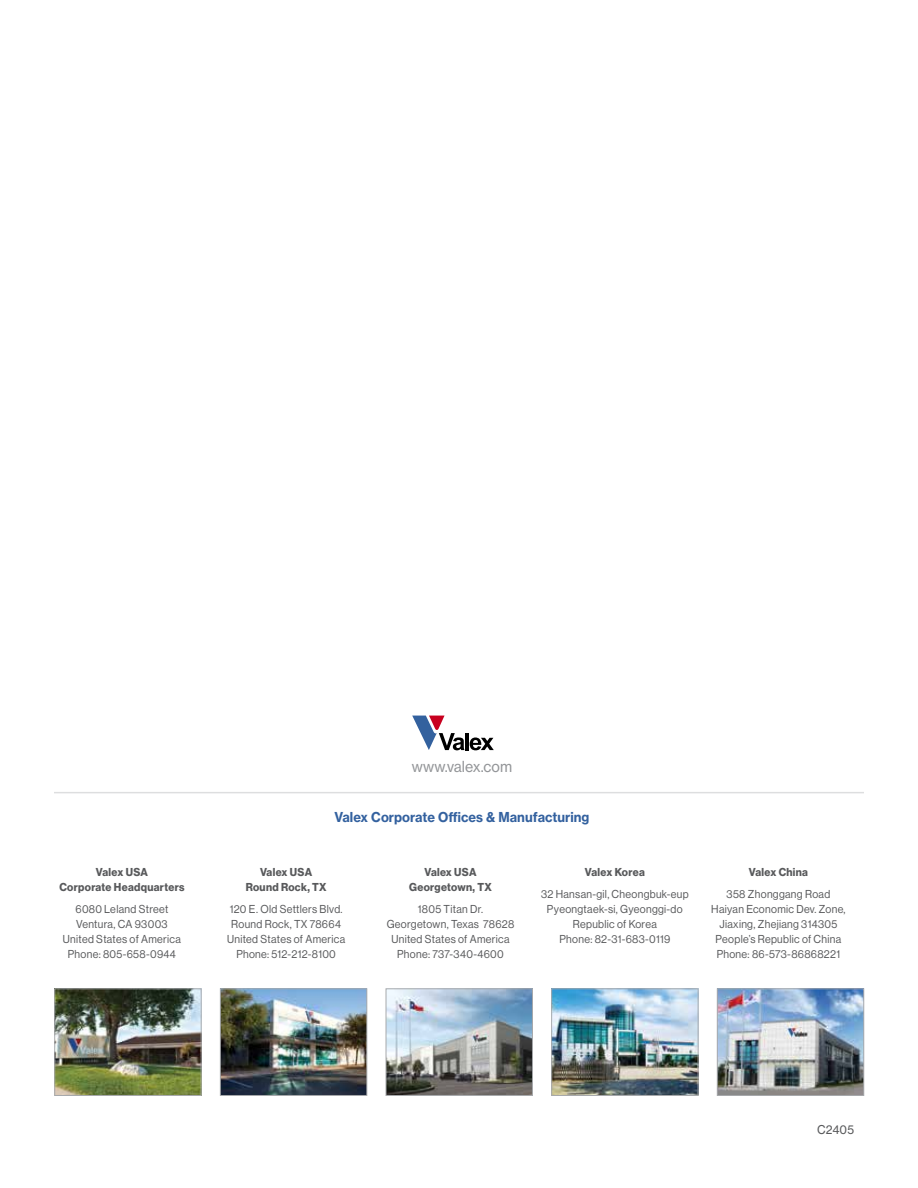
<style>
.page{position:relative;width:918px;height:1188px;background:#fff}
.page>*{position:absolute;margin:0;border:0;box-sizing:border-box;transform-origin:0 0}
.t1{font:15px "N Haas Grotesk TX Std 55 Rg";color:#939598;scale:.95 1}
.t2{font:13.5px "N Haas Grotesk TX Std 75 Bd";color:#33619f;scale:.95 1}
.t3{font:12px "N Haas Grotesk TX Std 55 Rg";letter-spacing:.01em;color:#58595b;scale:.95 1}
.t4{font:11.25px/15px "N Haas Grotesk DS Pro 55 Rg";letter-spacing:.03em;color:#58595b;text-align:center;scale:.95 1}
.t5{font:11.25px/15px "N Haas Grotesk DS Pro 75 Bd";letter-spacing:.03em;color:#58595b;text-align:center;scale:.95 1}
</style>
<div class="page">
<hr style="left:54px;top:792px;width:810px;height:1px;background:#bcbec0">
<svg style="left:412px;top:716px;width:82px;height:34px"></svg>
<img style="left:56px;top:990px;width:144px;height:104px">
<div style="left:54px;top:988px;width:148px;height:108px;border:1px solid #a7a9ac"></div>
<img style="left:222px;top:990px;width:143px;height:104px">
<div style="left:220px;top:988px;width:147px;height:108px;border:1px solid #a7a9ac"></div>
<img style="left:388px;top:990px;width:143px;height:104px">
<div style="left:386px;top:988px;width:147px;height:108px;border:1px solid #a7a9ac"></div>
<img style="left:553px;top:990px;width:143px;height:104px">
<div style="left:551px;top:988px;width:147px;height:108px;border:1px solid #a7a9ac"></div>
<img style="left:719px;top:990px;width:143px;height:104px">
<div style="left:717px;top:988px;width:147px;height:108px;border:1px solid #a7a9ac"></div>
<p class="t5" style="left:59px;top:865px;width:133px">Valex USA<br>Corporate Headquarters</p>
<p class="t4" style="left:63px;top:901px;width:126px">6080 Leland Street<br>Ventura, CA 93003<br>United States of America<br>Phone: 805-658-0944</p>
<h1 class="t1" style="left:412px;top:757px;width:107px">www.valex.com</h1>
<p class="t2" style="left:335px;top:809px;width:270px">Valex Corporate Offices &amp; Manufacturing</p>
<p class="t5" style="left:246px;top:865px;width:87px">Valex USA<br>Round Rock, TX</p>
<p class="t4" style="left:227px;top:901px;width:126px">120 E. Old Settlers Blvd.<br>Round Rock, TX 78664<br>United States of America<br>Phone: 512-212-8100</p>
<p class="t5" style="left:409px;top:865px;width:88px">Valex USA<br>Georgetown, TX</p>
<p class="t4" style="left:387px;top:901px;width:136px">1805 Titan Dr.<br>Georgetown, Texas 78628<br>United States of America<br>Phone: 737-340-4600</p>
<p class="t5" style="left:585px;top:865px;width:65px">Valex Korea</p>
<p class="t4" style="left:541px;top:886px;width:157px">32 Hansan-gil, Cheongbuk-eup<br>Pyeongtaek-si, Gyeonggi-do<br>Republic of Korea<br>Phone: 82-31-683-0119</p>
<p class="t5" style="left:749px;top:865px;width:64px">Valex China</p>
<p class="t4" style="left:711px;top:886px;width:143px">358 Zhonggang Road<br>Haiyan Economic Dev. Zone,<br>Jiaxing, Zhejiang 314305<br>People’s Republic of China<br>Phone: 86-573-86868221</p>
<p class="t3" style="left:817px;top:1122px;width:40px">C2405</p>
</div>
